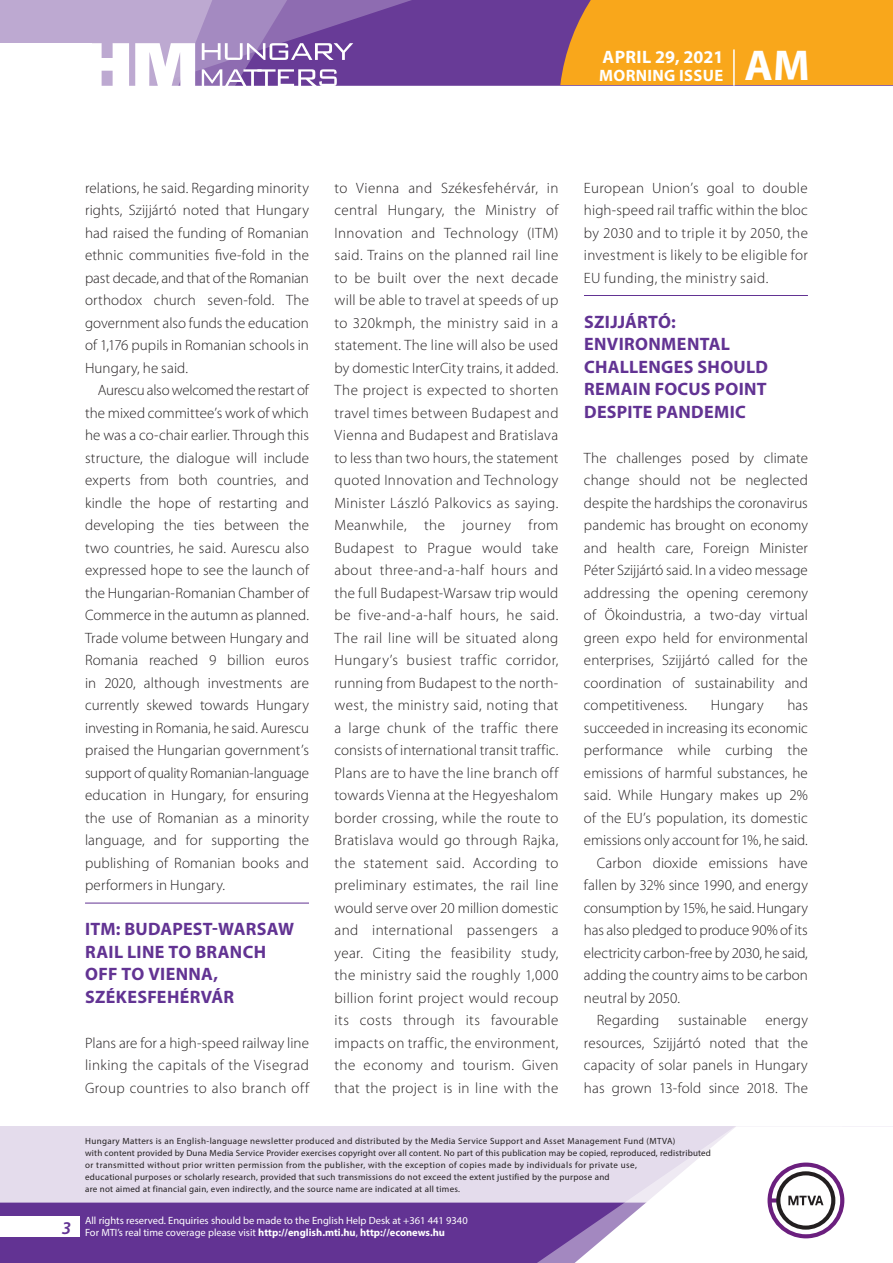
<style>
.page{position:relative;width:893px;height:1263px;background:#fff}
.page>*{position:absolute;margin:0;border:0;box-sizing:border-box;transform-origin:0 0}
.t1{font:700 43.35px "Myriad Pro";color:#fff}
._01_cimsor{font:700 18px/22.5px "Myriad Pro";letter-spacing:.015em;color:#623393}
.t2{font:700 18px "Myriad Pro";letter-spacing:.01em;color:#fff}
.t3{font:italic 600 18px "Myriad Pro";color:#623393}
.t4{font:700 16.5px "Myriad Pro";letter-spacing:.02em;color:#fff}
._03_kenyer_szöveg-1{font:300 15px/22.5px "Myriad Pro";letter-spacing:.02em;color:#231f20;text-align:justify}
._03_kenyer_szöveg-2{font:300 15px/22.5px "Myriad Pro";letter-spacing:.005em;color:#231f20;text-align:justify}
.t5{font:10.5px/12px "Myriad Pro";color:#fff}
.t6{font:9px/12px "Myriad Pro";letter-spacing:.03em;color:#231f20}
.s1{font-weight:700}
</style>
<div class="page">
<div style="left:0;top:1126px;width:893px;height:137px;background:#e4dcec"></div>
<div style="left:0;top:1202px;width:506px;height:61px;background:#623393"></div>
<svg style="left:506px;top:1202px;width:69px;height:61px;background:#6b3e99"></svg>
<svg style="left:575px;top:1126px;width:318px;height:137px"></svg>
<div style="left:0;top:1216px;width:79px;height:20px;background:#fff"></div>
<div style="left:0;top:0;width:893px;height:85px;background:#683b97"></div>
<div style="left:560px;top:0;width:333px;height:85px;background:#f9a71b"></div>
<hr style="left:733px;top:49px;width:2px;height:37px;background:#fff">
<svg style="left:0;top:0;width:479px;height:86px"></svg>
<hr style="left:85px;top:903px;width:224px;height:1px;background:#623393">
<hr style="left:584px;top:295px;width:224px;height:1px;background:#623393">
<p class="t2" style="left:602px;top:45px;width:122px">APRIL 29, 2021</p>
<p class="t4" style="left:599px;top:65px;width:125px">MORNING ISSUE</p>
<h1 class="t1" style="left:745px;top:37px;width:67px">AM</h1>
<p class="_03_kenyer_szöveg-2" style="left:85px;top:176px;width:225px">relations, he said. Regarding minority rights, Szijjártó noted that Hungary had raised the funding of Romanian ethnic communities five-fold in the past decade, and that of the Romanian orthodox church seven-fold. The government also funds the education of 1,176 pupils in Romanian schools in Hungary, he said.</p>
<p class="_03_kenyer_szöveg-2" style="left:85px;top:379px;width:225px;text-indent:13px">Aurescu also welcomed the restart of the mixed committee’s work of which he was a co-chair earlier. Through this structure, the dialogue will include experts from both countries, and kindle the hope of restarting and developing the ties between the two countries, he said. Aurescu also expressed hope to see the launch of the Hungarian-Romanian Chamber of Commerce in the autumn as planned.<br>Trade volume between Hungary and Romania reached 9 billion euros in 2020, although investments are currently skewed towards Hungary investing in Romania, he said. Aurescu praised the Hungarian government’s support of quality Romanian-language education in Hungary, for ensuring the use of Romanian as a minority language, and for supporting the publishing of Romanian books and performers in Hungary.</p>
<p class="_01_cimsor" style="left:85px;top:917px;width:210px">ITM: BUDAPEST-WARSAW<br>RAIL LINE TO BRANCH<br>OFF TO VIENNA,<br>SZÉKESFEHÉRVÁR</p>
<p class="_03_kenyer_szöveg-1" style="left:85px;top:1031px;width:225px">Plans are for a high-speed railway line linking the capitals of the Visegrad Group countries to also branch off</p>
<p class="_03_kenyer_szöveg-1" style="left:334px;top:176px;width:225px">to Vienna and Székesfehérvár, in central Hungary, the Ministry of Innovation and Technology (ITM) said. Trains on the planned rail line to be built over the next decade will be able to travel at speeds of up to 320kmph, the ministry said in a statement. The line will also be used by domestic InterCity trains, it added.<br>The project is expected to shorten travel times between Budapest and Vienna and Budapest and Bratislava to less than two hours, the statement quoted Innovation and Technology Minister László Palkovics as saying.<br>Meanwhile, the journey from Budapest to Prague would take about three-and-a-half hours and the full Budapest-Warsaw trip would be five-and-a-half hours, he said.<br>The rail line will be situated along Hungary’s busiest traffic corridor, running from Budapest to the north&shy;west, the ministry said, noting that a large chunk of the traffic there consists of international transit traffic.<br>Plans are to have the line branch off towards Vienna at the Hegyeshalom border crossing, while the route to Bratislava would go through Rajka, the statement said. According to preliminary estimates, the rail line would serve over 20 million domestic and international passengers a year. Citing the feasibility study, the ministry said the roughly 1,000 billion forint project would recoup its costs through its favourable impacts on traffic, the environment, the economy and tourism. Given that the project is in line with the</p>
<p class="_03_kenyer_szöveg-1" style="left:584px;top:176px;width:225px">European Union’s goal to double high-speed rail traffic within the bloc by 2030 and to triple it by 2050, the investment is likely to be eligible for EU funding, the ministry said.</p>
<p class="_01_cimsor" style="left:584px;top:310px;width:185px">SZIJJÁRTÓ:<br>ENVIRONMENTAL<br>CHALLENGES SHOULD<br>REMAIN FOCUS POINT<br>DESPITE PANDEMIC</p>
<p class="_03_kenyer_szöveg-1" style="left:584px;top:446px;width:225px">The challenges posed by climate change should not be neglected despite the hardships the coronavirus pandemic has brought on economy and health care, Foreign Minister Péter Szijjártó said. In a video message addressing the opening ceremony of Ökoindustria, a two-day virtual green expo held for environmental enterprises, Szijjártó called for the coordination of sustainability and competitiveness.</p>
<p class="_03_kenyer_szöveg-1" style="left:584px;top:694px;width:225px;text-indent:203px">has succeeded in increasing its economic performance while curbing the emissions of harmful substances, he said. While Hungary makes up 2% of the EU’s population, its domestic emissions only account for 1%, he said.</p>
<p class="_03_kenyer_szöveg-2" style="left:584px;top:851px;width:225px;text-indent:13px">Carbon dioxide emissions have fallen by 32% since 1990, and energy consumption by 15%, he said. Hungary has also pledged to produce 90% of its electricity carbon-free by 2030, he said, adding the country aims to be carbon neutral by 2050.</p>
<p class="_03_kenyer_szöveg-2" style="left:597px;top:1009px;width:64px">Regarding</p>
<p class="_03_kenyer_szöveg-2" style="left:678px;top:1009px;width:70px">sustainable</p>
<p class="_03_kenyer_szöveg-1" style="left:711px;top:694px;width:54px">Hungary</p>
<p class="_03_kenyer_szöveg-2" style="left:584px;top:1009px;width:225px;text-indent:181px">energy resources, Szijjártó noted that the capacity of solar panels in Hungary has grown 13-fold since 2018. The</p>
<p class="t3" style="left:62px;top:1217px;width:11px">3</p>
<p class="t6" style="left:85px;top:1134px;width:627px">Hungary Matters is an English-language newsletter produced and distributed by the Media Service Support and Asset Management Fund (MTVA)<br>with content provided by Duna Media Service Provider exercises copyright over all content. No part of this publication may be copied, reproduced, redistributed or transmitted without prior written permission from the publisher, with the exception of copies made by individuals for private use,<br>educational purposes or scholarly research, provided that such transmissions do not exceed the extent justified by the purpose and<br>are not aimed at financial gain, even indirectly, and the source name are indicated at all times.</p>
<p class="t5" style="left:85px;top:1214px;width:384px">All rights reserved. Enquiries should be made to the English Help Desk at +361 441 9340<br>For MTI’s real time coverage please visit <span class="s1">http://english.mti.hu</span>, <span class="s1">http://econews.hu</span></p>
</div>
